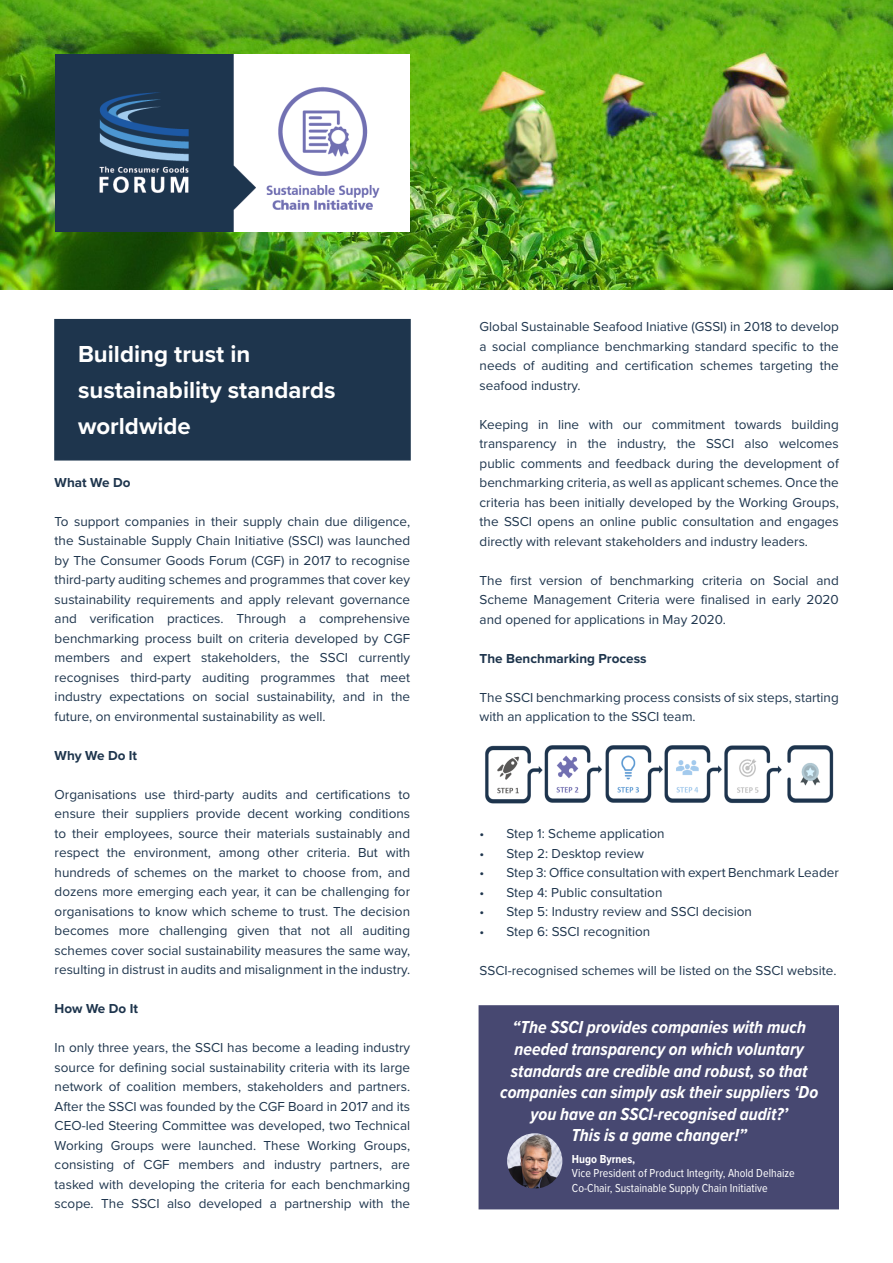
<style>
.page{position:relative;width:893px;height:1263px;background:#fff}
.page>*{position:absolute;margin:0;border:0;box-sizing:border-box;transform-origin:0 0}
.t1{font:700 24px "Proxima Nova";color:#fff}
.t2{font:italic 700 18px/21.6px "Proxima Nova Cond";color:#fff;text-align:center}
.t3{font:13.5px/19.5px "Proxima Nova";color:#1e354d;text-align:justify}
.t4{font:700 13.5px "Proxima Nova";color:#1e354d}
.t5{font:12px "Proxima Nova Cond";color:#fff}
.t6{font:700 12px "Proxima Nova Cond";color:#fff}
</style>
<div class="page">
<img style="left:0;top:0;width:893px;height:290px">
<div style="left:54px;top:319px;width:357px;height:141px;background:#1e354d"></div>
<img style="left:56px;top:54px;width:353px;height:177px">
<img style="left:485px;top:745px;width:349px;height:59px">
<div style="left:479px;top:1005px;width:360px;height:204px;background:#474871;border:2px solid #474871"></div>
<img style="left:507px;top:1133px;width:55px;height:55px;border-radius:28px">
<p class="t1" style="left:78px;top:336px;width:174px">Building trust in</p>
<p class="t1" style="left:78px;top:372px;width:259px">sustainability standards</p>
<p class="t1" style="left:78px;top:408px;width:114px">worldwide</p>
<p class="t4" style="left:55px;top:472px;width:77px">What We Do</p>
<p class="t3" style="left:55px;top:511px;width:357px">To support companies in their supply chain due diligence, the Sustainable Supply Chain Initiative (SSCI) was launched by The Consumer Goods Forum (CGF) in 2017 to recognise third-party auditing schemes and programmes that cover key sustainability requirements and apply relevant governance and verification practices. Through a comprehensive benchmarking process built on criteria developed by CGF members and expert stakeholders, the SSCI currently recognises third-party auditing programmes that meet industry expectations on social sustainability, and in the future, on environmental sustainability as well.</p>
<p class="t4" style="left:55px;top:745px;width:84px">Why We Do It</p>
<p class="t3" style="left:55px;top:784px;width:357px">Organisations use third-party audits and certifications to ensure their suppliers provide decent working conditions to their employees, source their materials sustainably and respect the environment, among other criteria. But with hundreds of schemes on the market to choose from, and dozens more emerging each year, it can be challenging for organisations to know which scheme to trust. The decision becomes more challenging given that not all auditing schemes cover social sustainability measures the same way, resulting in distrust in audits and misalignment in the industry.</p>
<p class="t4" style="left:55px;top:999px;width:85px">How We Do It</p>
<p class="t3" style="left:55px;top:1037px;width:357px">In only three years, the SSCI has become a leading industry source for defining social sustainability criteria with its large network of coalition members, stakeholders and partners.<br>After the SSCI was founded by the CGF Board in 2017 and its CEO-led Steering Committee was developed, two Technical Working Groups were launched. These Working Groups, consisting of CGF members and industry partners, are tasked with developing the criteria for each benchmarking scope. The SSCI also developed a partnership with the</p>
<p class="t3" style="left:480px;top:316px;width:361px">Global Sustainable Seafood Iniative (GSSI) in 2018 to develop a social compliance benchmarking standard specific to the needs of auditing and certification schemes targeting the seafood industry.</p>
<p class="t3" style="left:480px;top:414px;width:361px">Keeping in line with our commitment towards building transparency in the industry, the SSCI also welcomes public comments and feedback during the development of benchmarking criteria, as well as applicant schemes. Once the criteria has been initially developed by the Working Groups, the SSCI opens an online public consultation and engages directly with relevant stakeholders and industry leaders.</p>
<p class="t3" style="left:480px;top:570px;width:361px">The first version of benchmarking criteria on Social and Scheme Management Criteria were finalised in early 2020 and opened for applications in May 2020.</p>
<p class="t4" style="left:480px;top:648px;width:169px">The Benchmarking Process</p>
<p class="t3" style="left:480px;top:687px;width:361px">The SSCI benchmarking process consists of six steps, starting with an application to the SSCI team.</p>
<p class="t3" style="left:480px;top:823px;width:186px">• Step 1: Scheme application</p>
<p class="t3" style="left:480px;top:843px;width:166px">• Step 2: Desktop review</p>
<p class="t3" style="left:480px;top:862px;width:361px">• Step 3: Office consultation with expert Benchmark Leader</p>
<p class="t3" style="left:480px;top:882px;width:184px">• Step 4: Public consultation</p>
<p class="t3" style="left:480px;top:901px;width:274px">• Step 5: Industry review and SSCI decision</p>
<p class="t3" style="left:480px;top:921px;width:172px">• Step 6: SSCI recognition</p>
<p class="t3" style="left:480px;top:960px;width:358px">SSCI-recognised schemes will be listed on the SSCI website.</p>
<p class="t2" style="left:500px;top:1016px;width:320px">“The SSCI provides companies with much needed transparency on which voluntary standards are credible and robust, so that companies can simply ask their suppliers ‘Do you have an SSCI-recognised audit?’</p>
<p class="t2" style="left:571px;top:1124px;width:177px">This is a game changer!”</p>
<p class="t6" style="left:572px;top:1150px;width:65px">Hugo Byrnes,</p>
<p class="t5" style="left:572px;top:1164px;width:224px">Vice President of Product Integrity, Ahold Delhaize</p>
<p class="t5" style="left:572px;top:1179px;width:197px">Co-Chair, Sustainable Supply Chain Initiative</p>
</div>
